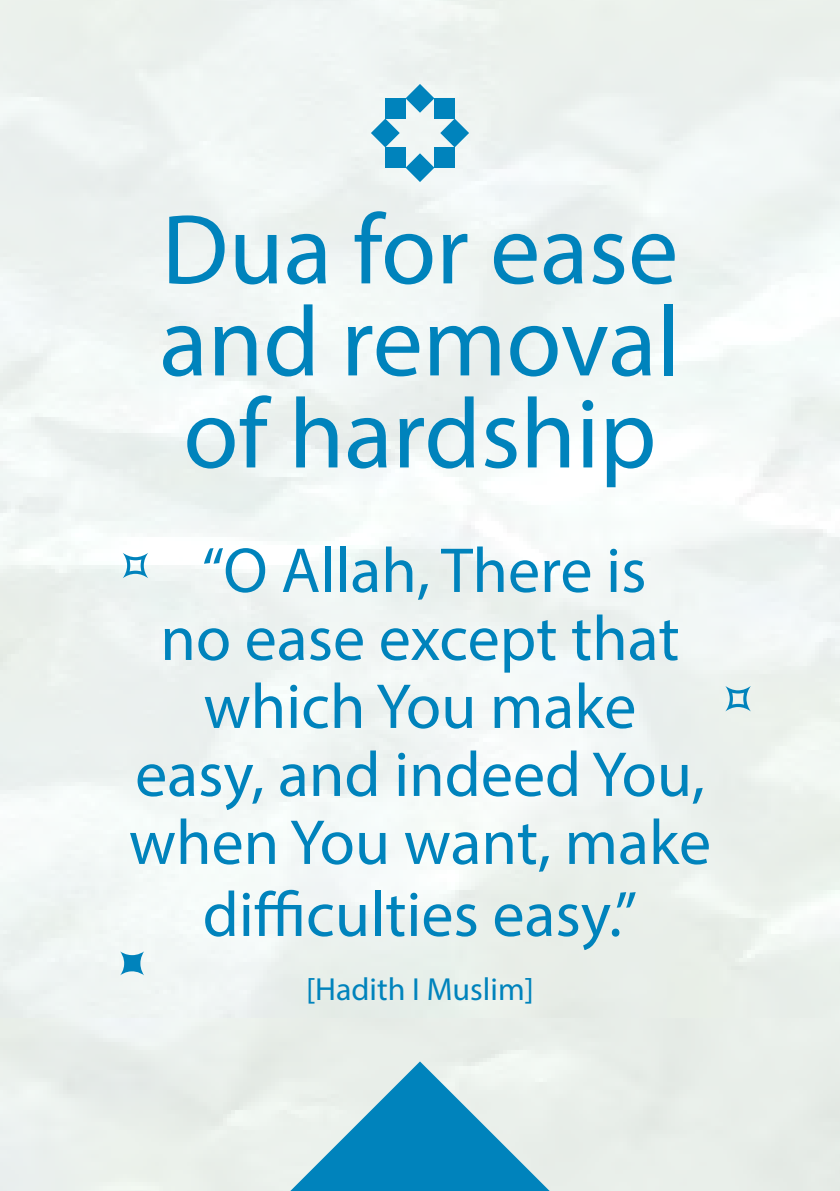
<style>
.page{position:relative;width:840px;height:1191px;background:#fff}
.page>*{position:absolute;margin:0;border:0;box-sizing:border-box;transform-origin:0 0}
.t1{font:100px/92px "Myriad Pro";color:#0083bc;text-align:justify}
.t2{font:64px/68.8px "Myriad Pro";color:#0083bc;text-align:center}
.t3{font:32px "Myriad Pro";color:#0083bc}
</style>
<div class="page">
<img style="left:0;top:0;width:839px;height:1191px">
<svg style="left:120px;top:951px;width:24px;height:24px"></svg>
<svg style="left:123px;top:553px;width:25px;height:25px"></svg>
<svg style="left:725px;top:686px;width:25px;height:25px"></svg>
<svg style="left:290px;top:1061px;width:259px;height:130px;background:#75b9d3"></svg>
<svg style="left:440px;top:119px;width:29px;height:28px"></svg>
<div style="left:434px;top:98px;width:20px;height:21px;background:#0083bc"></div>
<svg style="left:405px;top:84px;width:29px;height:29px"></svg>
<div style="left:385px;top:98px;width:20px;height:21px;background:#0083bc"></div>
<svg style="left:370px;top:119px;width:29px;height:28px"></svg>
<div style="left:385px;top:147px;width:20px;height:21px;background:#0083bc"></div>
<svg style="left:405px;top:153px;width:29px;height:29px"></svg>
<div style="left:434px;top:147px;width:20px;height:21px;background:#0083bc"></div>
<h1 class="t1" style="left:159px;top:202px;width:522px">Dua for ease and removal of hardship</h1>
<p class="t2" style="left:129px;top:535px;width:583px">“O Allah, There is<br>no ease except that which You make<br>easy, and indeed You, when You want, make difficulties easy.”</p>
<p class="t3" style="left:306px;top:969px;width:229px">[Hadith I Muslim]</p>
</div>
